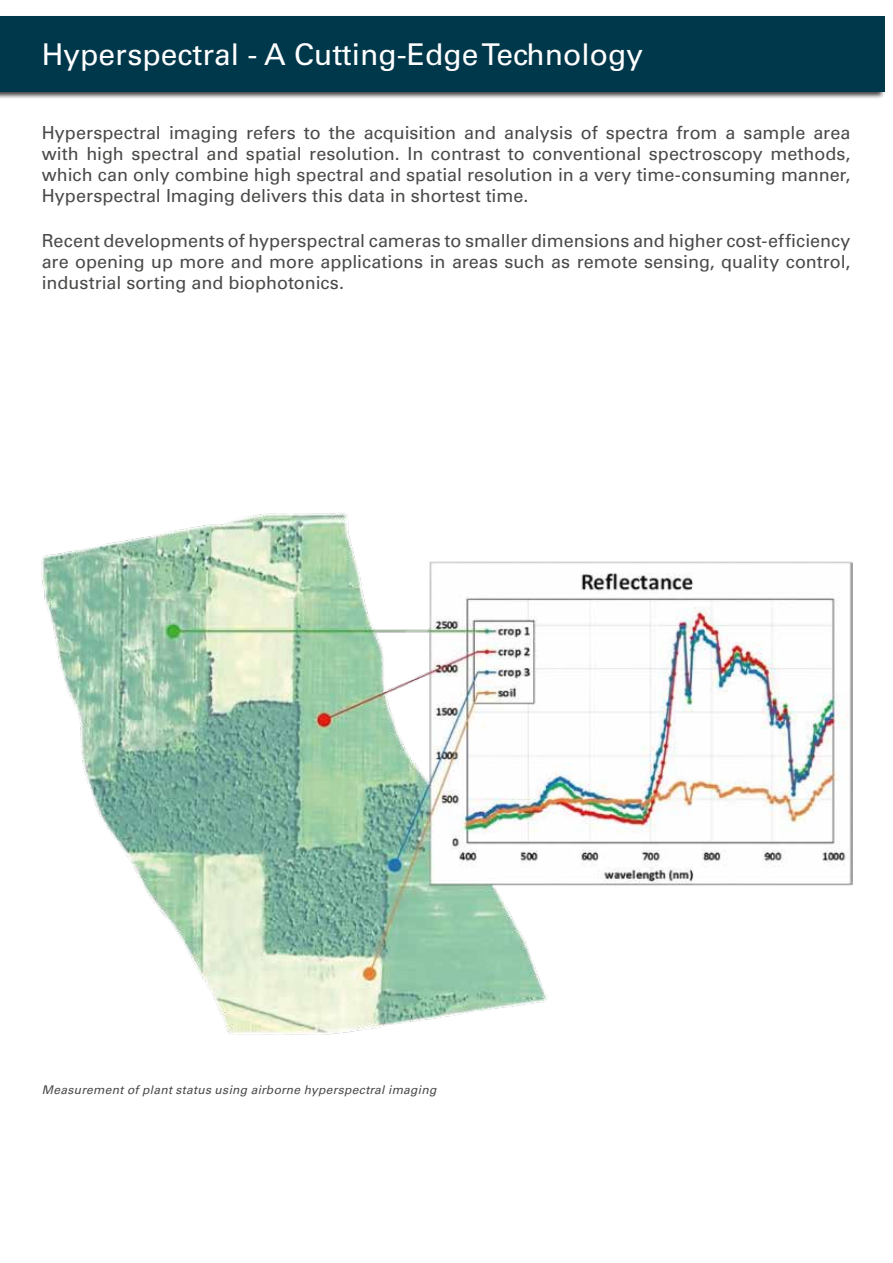
<style>
.page{position:relative;width:893px;height:1263px;background:#fff}
.page>*{position:absolute;margin:0;border:0;box-sizing:border-box;transform-origin:0 0}
.t1{font:30px "Univers LT Std";color:#fff}
.t2{font:18px/21px "Univers LT Std";letter-spacing:-.005em;color:#4a4a49;text-align:justify}
.t3{font:italic 12px "Univers LT Std";letter-spacing:.025em;color:#4a4a49}
</style>
<div class="page">
<div style="left:0;top:15px;width:886px;height:85px;background:#000;opacity:.75"></div>
<div style="left:0;top:17px;width:884px;height:75px;background:#00384b"></div>
<img style="left:41px;top:512px;width:812px;height:523px">
<h1 class="t1" style="left:42px;top:36px;width:603px">Hyperspectral - A Cutting-Edge Technology</h1>
<p class="t2" style="left:42px;top:123px;width:810px">Hyperspectral imaging refers to the acquisition and analysis of spectra from a sample area with high spectral and spatial resolution. In contrast to conventional spectroscopy methods, which can only combine high spectral and spatial resolution in a very time-consuming manner, Hyperspectral Imaging delivers this data in shortest time.</p>
<p class="t2" style="left:42px;top:231px;width:810px">Recent developments of hyperspectral cameras to smaller dimensions and higher cost-efficiency are opening up more and more applications in areas such as remote sensing, quality control, industrial sorting and biophotonics.</p>
<p class="t3" style="left:42px;top:1083px;width:396px">Measurement of plant status using airborne hyperspectral imaging</p>
</div>
